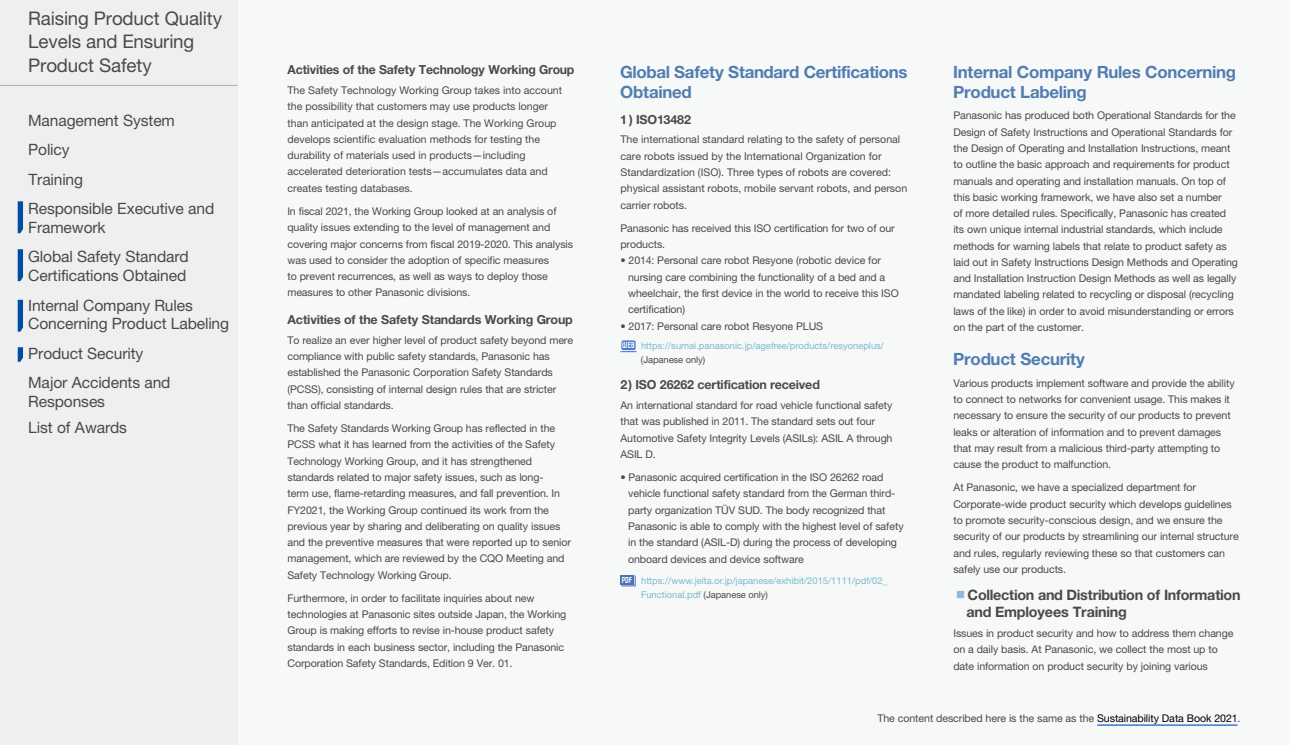
<style>
.page{position:relative;width:1290px;height:745px;background:#fff}
.page>*{position:absolute;margin:0;border:0;box-sizing:border-box;transform-origin:0 0}
.t1{font:18.75px/23.8px "Helvetica Neue LT Std";letter-spacing:-.01em;color:#4c4948}
.t2{font:700 16.88px/20px "Helvetica Neue LT Std";letter-spacing:-.015em;color:#527db1}
.t3{font:15.62px/18.8px "Helvetica Neue LT Std";letter-spacing:-.01em;color:#4c4948}
.t4{font:700 14.38px/16.9px "Helvetica Neue LT Std";letter-spacing:-.02em;color:#4c4948}
.t5{font:700 12.5px "Helvetica Neue LT Std";letter-spacing:-.015em;color:#4c4948}
.t6{font:10.62px/16.2px "Helvetica Neue LT Std";letter-spacing:-.01em;color:#4c4948}
.t7{font:9.38px/14.1px "Helvetica Neue LT Std";color:#79bad0}
.s1{font-family:"Circle 20";font-size:7.5px;color:#fff}
.s2{color:#4c4948}
.s3{font-family:"UD Shin Go Pr 6";font-weight:300;color:#8fb9e0}
.s4{color:#000}
</style>
<div class="page">
<div style="left:237px;top:0;width:1053px;height:744px;background:#f7f8f8"></div>
<div style="left:0;top:0;width:237px;height:744px;background:#efefef"></div>
<hr style="left:0;top:85px;width:237px;height:1px;background:#a6afb5">
<svg style="left:18px;top:347px;width:5px;height:14px"></svg>
<svg style="left:18px;top:201px;width:5px;height:32px"></svg>
<svg style="left:18px;top:249px;width:5px;height:32px"></svg>
<svg style="left:18px;top:299px;width:5px;height:32px"></svg>
<hr style="left:1097px;top:724px;width:140px;height:1px;background:#0040bf">
<div style="left:621px;top:340px;width:15px;height:10px;background:#4d79d2;border-radius:2px"></div>
<svg style="left:620px;top:351px;width:17px;height:1px"></svg>
<svg style="left:621px;top:575px;width:15px;height:11px"></svg>
<h1 class="t1" style="left:28px;top:6px;width:195px">Raising Product Quality<br>Levels and Ensuring<br>Product Safety</h1>
<h3 class="t3" style="left:28px;top:110px;width:148px">Management System</h3>
<h3 class="t3" style="left:28px;top:140px;width:43px">Policy</h3>
<h3 class="t3" style="left:28px;top:169px;width:56px">Training</h3>
<h3 class="t3" style="left:28px;top:199px;width:188px">Responsible Executive and<br>Framework</h3>
<h3 class="t3" style="left:28px;top:247px;width:162px">Global Safety Standard<br>Certifications Obtained</h3>
<h3 class="t3" style="left:28px;top:295px;width:202px">Internal Company Rules<br>Concerning Product Labeling</h3>
<h3 class="t3" style="left:28px;top:343px;width:117px">Product Security</h3>
<h3 class="t3" style="left:28px;top:373px;width:144px">Major Accidents and<br>Responses</h3>
<h3 class="t3" style="left:28px;top:418px;width:100px">List of Awards</h3>
<p class="t5" style="left:287px;top:62px;width:288px">Activities of the Safety Technology Working Group</p>
<p class="t6" style="left:287px;top:82px;width:276px">The Safety Technology Working Group takes into account the possibility that customers may use products longer than anticipated at the design stage. The Working Group develops scientific evaluation methods for testing the durability of materials used in products—including accelerated deterioration tests—accumulates data and creates testing databases.</p>
<p class="t6" style="left:287px;top:203px;width:287px">In fiscal 2021, the Working Group looked at an analysis of quality issues extending to the level of management and covering major concerns from fiscal 2019-2020. This analysis was used to consider the adoption of specific measures<br>to prevent recurrences, as well as ways to deploy those measures to other Panasonic divisions.</p>
<p class="t5" style="left:287px;top:311px;width:287px">Activities of the Safety Standards Working Group</p>
<p class="t6" style="left:287px;top:331px;width:287px">To realize an ever higher level of product safety beyond mere compliance with public safety standards, Panasonic has established the Panasonic Corporation Safety Standards (PCSS), consisting of internal design rules that are stricter than official standards.</p>
<p class="t6" style="left:287px;top:420px;width:285px">The Safety Standards Working Group has reflected in the PCSS what it has learned from the activities of the Safety Technology Working Group, and it has strengthened standards related to major safety issues, such as long-<br>term use, flame-retarding measures, and fall prevention. In FY2021, the Working Group continued its work from the previous year by sharing and deliberating on quality issues and the preventive measures that were reported up to senior management, which are reviewed by the CQO Meeting and Safety Technology Working Group.</p>
<p class="t6" style="left:287px;top:589px;width:280px">Furthermore, in order to facilitate inquiries about new technologies at Panasonic sites outside Japan, the Working Group is making efforts to revise in-house product safety standards in each business sector, including the Panasonic Corporation Safety Standards, Edition 9 Ver. 01.</p>
<h2 class="t2" style="left:620px;top:61px;width:289px">Global Safety Standard Certifications<br>Obtained</h2>
<p class="t5" style="left:620px;top:111px;width:72px">1 ) ISO13482</p>
<p class="t6" style="left:620px;top:131px;width:288px">The international standard relating to the safety of personal care robots issued by the International Organization for Standardization (ISO). Three types of robots are covered: physical assistant robots, mobile servant robots, and person carrier robots.</p>
<p class="t6" style="left:620px;top:220px;width:276px">Panasonic has received this ISO certification for two of our products.</p>
<p class="t6" style="left:628px;top:252px;width:272px;text-indent:-8px">• 2014: Personal care robot Resyone (robotic device for nursing care combining the functionality of a bed and a wheelchair, the first device in the world to receive this ISO certification)</p>
<p class="t6" style="left:620px;top:317px;width:204px">• 2017: Personal care robot Resyone PLUS</p>
<p class="t7" style="left:641px;top:338px;width:245px;text-indent:-19px"><span class="s1">WEB</span> https://sumai.panasonic.jp/agefree/products/resyoneplus/ <span class="s2">(Japanese only)</span></p>
<p class="t5" style="left:620px;top:377px;width:201px">2) ISO 26262 certification received</p>
<p class="t6" style="left:620px;top:396px;width:274px">An international standard for road vehicle functional safety that was published in 2011. The standard sets out four Automotive Safety Integrity Levels (ASILs): ASIL A through ASIL D.</p>
<p class="t6" style="left:628px;top:469px;width:277px;text-indent:-8px">• Panasonic acquired certification in the ISO 26262 road vehicle functional safety standard from the German third&shy;party organization TÜV SUD. The body recognized that Panasonic is able to comply with the highest level of safety in the standard (ASIL-D) during the process of developing onboard devices and device software</p>
<p class="t7" style="left:641px;top:572px;width:248px;text-indent:-19px"><span class="s1">PDF</span> https://www.jeita.or.jp/japanese/exhibit/2015/1111/pdf/02_<br>Functional.pdf <span class="s2">(Japanese only)</span></p>
<h2 class="t2" style="left:953px;top:61px;width:284px">Internal Company Rules Concerning<br>Product Labeling</h2>
<p class="t6" style="left:953px;top:107px;width:286px">Panasonic has produced both Operational Standards for the Design of Safety Instructions and Operational Standards for the Design of Operating and Installation Instructions, meant to outline the basic approach and requirements for product manuals and operating and installation manuals. On top of this basic working framework, we have also set a number<br>of more detailed rules. Specifically, Panasonic has created its own unique internal industrial standards, which include methods for warning labels that relate to product safety as laid out in Safety Instructions Design Methods and Operating and Installation Instruction Design Methods as well as legally mandated labeling related to recycling or disposal (recycling laws of the like) in order to avoid misunderstanding or errors on the part of the customer.</p>
<h2 class="t2" style="left:953px;top:348px;width:133px">Product Security</h2>
<p class="t6" style="left:953px;top:374px;width:283px">Various products implement software and provide the ability to connect to networks for convenient usage. This makes it necessary to ensure the security of our products to prevent leaks or alteration of information and to prevent damages that may result from a malicious third-party attempting to cause the product to malfunction.</p>
<p class="t6" style="left:953px;top:479px;width:287px">At Panasonic, we have a specialized department for Corporate-wide product security which develops guidelines to promote security-conscious design, and we ensure the security of our products by streamlining our internal structure and rules, regularly reviewing these so that customers can safely use our products.</p>
<h3 class="t4" style="left:966px;top:586px;width:276px;text-indent:-13px"><span class="s3">▪</span>Collection and Distribution of Information and Employees Training</h3>
<p class="t6" style="left:953px;top:624px;width:282px">Issues in product security and how to address them change on a daily basis. At Panasonic, we collect the most up to date information on product security by joining various</p>
<p class="t6" style="left:877px;top:709px;width:364px">The content described here is the same as the <span class="s4">Sustainability Data Book 2021</span>.</p>
</div>
